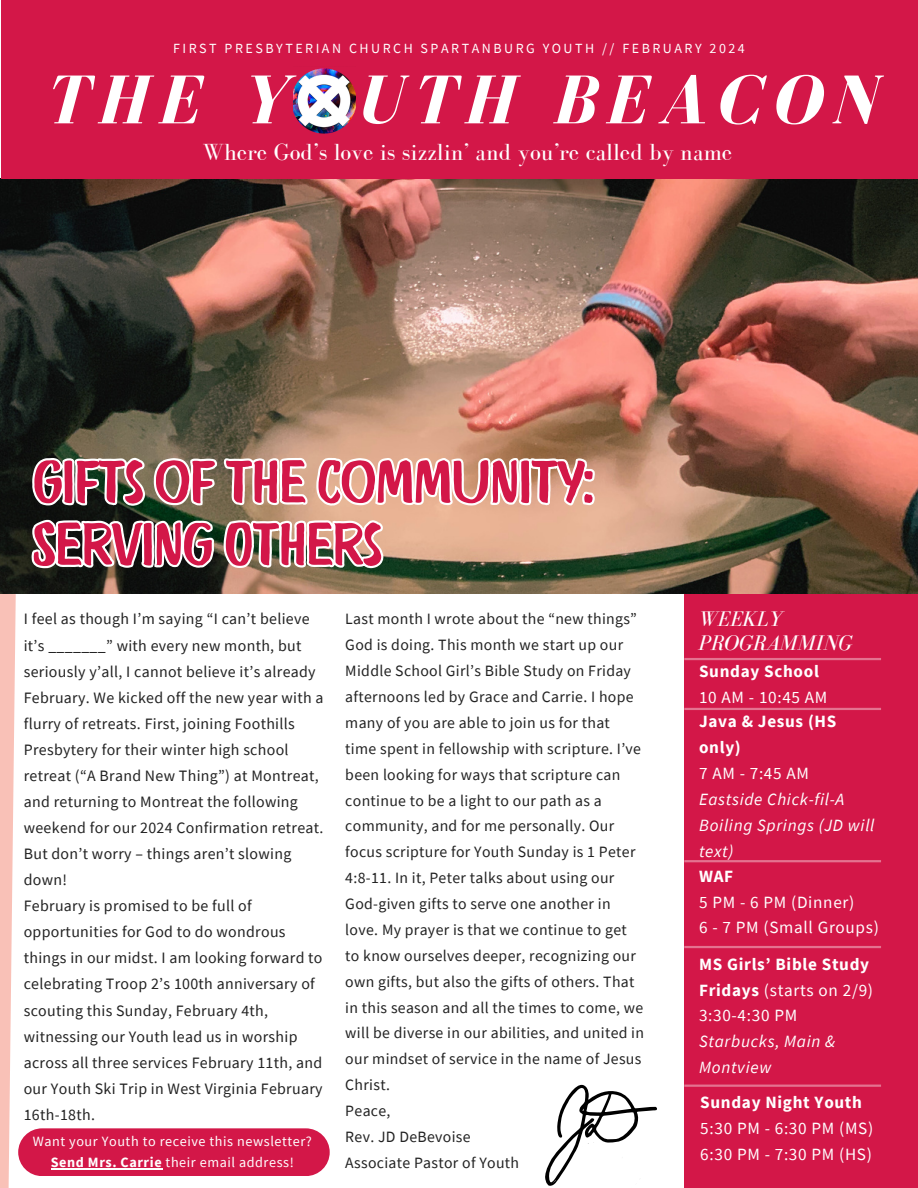
<style>
.page{position:relative;width:918px;height:1188px;background:#fff}
.page>*{position:absolute;margin:0;border:0;box-sizing:border-box;transform-origin:0 0}
.t1{font:italic 700 71.1px "Bodoni FLF";letter-spacing:.14em;color:#fff}
.t2{font:58.2px/62.4px "Quotes Caps";color:#d31748}
.t3{font:24px "Bodoni FLF";color:#fff}
.t4{font:italic 21.75px/23.2px "Bodoni FLF";color:#fff}
.t5{font:700 17.1px/25.8px "Source Sans Pro";letter-spacing:.04em;color:#fff}
.t6{font:17.1px/25.8px "Source Sans Pro";letter-spacing:.04em;color:#fff}
.t7{font:italic 17.1px/25.8px "Source Sans Pro";letter-spacing:.04em;color:#fff}
.t8{font:15.9px/26.1px "Source Sans Pro";letter-spacing:.02em;color:#222}
.t9{font:15.75px/25.8px "Source Sans Pro";letter-spacing:.02em;color:#222}
.t10{font:14.25px/21.3px "Source Sans Pro";letter-spacing:.04em;color:#fff;text-align:center}
.t11{font:13.95px "Source Sans Pro";letter-spacing:.18em;color:#fff}
.s1{font-weight:400}
.s2{font-weight:700;font-style:normal}
.s3{font-style:normal}
.s4{font-weight:700}
.s5{font-weight:400;font-style:italic}
</style>
<div class="page">
<div style="left:684px;top:594px;width:234px;height:594px;background:#d31748"></div>
<hr style="left:684px;top:708px;width:197px;height:2px;background:#fefefe">
<img style="left:0;top:179px;width:918px;height:415px">
<div style="left:1px;top:0;width:917px;height:178px;background:#d31748"></div>
<img style="left:293px;top:68px;width:63px;height:66px">
<svg style="left:545px;top:1084px;width:112px;height:102px"></svg>
<hr style="left:684px;top:658px;width:197px;height:2px;background:#fefefe">
<hr style="left:684px;top:860px;width:197px;height:2px;background:#fefefe">
<hr style="left:684px;top:946px;width:197px;height:2px;background:#fefefe">
<hr style="left:684px;top:1085px;width:197px;height:2px;background:#fefefe">
<svg style="left:0;top:586px;width:16px;height:602px"></svg>
<div style="left:18px;top:1128px;width:312px;height:48px;background:#d31748;border-radius:24px"></div>
<img style="left:30px;top:291px;width:568px;height:303px">
<svg style="left:29px;top:387px;width:358px;height:207px"></svg>
<hr style="left:51px;top:1168px;width:111px;height:1px;background:#fff">
<h6 class="t11" style="left:173px;top:39px;width:573px">FIRST PRESBYTERIAN CHURCH SPARTANBURG YOUTH // FEBRUARY 2024</h6>
<p class="t1" style="left:44px;top:62px;width:832px">THE YOUTH BEACON</p>
<h5 class="t3" style="left:202px;top:139px;width:531px">Where God’s love is sizzlin’ and you’re called by name</h5>
<h2 class="t2" style="left:33px;top:450px;width:561px">GIFTS OF THE COMMUNITY:<br>SERVING OTHERS</h2>
<p class="t8" style="left:24px;top:606px;width:301px">I feel as though I’m saying “I can’t believe it’s _______” with every new month, but seriously y’all, I cannot believe it’s already February. We kicked off the new year with a flurry of retreats. First, joining Foothills Presbytery for their winter high school retreat (“A Brand New Thing”) at Montreat, and returning to Montreat the following weekend for our 2024 Confirmation retreat.<br>But don’t worry – things aren’t slowing down!<br>February is promised to be full of opportunities for God to do wondrous things in our midst. I am looking forward to celebrating Troop 2’s 100th anniversary of scouting this Sunday, February 4th, witnessing our Youth lead us in worship across all three services February 11th, and our Youth Ski Trip in West Virginia February 16th-18th.</p>
<h3 class="t4" style="left:699px;top:607px;width:155px">WEEKLY<br>PROGRAMMING</h3>
<p class="t9" style="left:345px;top:606px;width:300px">Last month I wrote about the “new things” God is doing. This month we start up our Middle School Girl’s Bible Study on Friday afternoons led by Grace and Carrie. I hope many of you are able to join us for that time spent in fellowship with scripture. I’ve been looking for ways that scripture can continue to be a light to our path as a community, and for me personally. Our focus scripture for Youth Sunday is 1 Peter 4:8-11. In it, Peter talks about using our God-given gifts to serve one another in love. My prayer is that we continue to get to know ourselves deeper, recognizing our own gifts, but also the gifts of others. That in this season and all the times to come, we will be diverse in our abilities, and united in our mindset of service in the name of Jesus Christ.<br>Peace,<br>Rev. JD DeBevoise<br>Associate Pastor of Youth</p>
<h5 class="t5" style="left:699px;top:658px;width:130px">Sunday School<br><span class="s1">10 AM - 10:45 AM</span></h5>
<h4 class="t7" style="left:699px;top:708px;width:177px"><span class="s2">Java &amp; Jesus (HS only)<br></span><span class="s3">7 AM - 7:45 AM<br></span>Eastside Chick-fil-A<br>Boiling Springs (JD will text)</h4>
<h5 class="t6" style="left:699px;top:863px;width:181px"><span class="s4">WAF<br></span>5 PM - 6 PM (Dinner)<br>6 - 7 PM (Small Groups)</h5>
<h5 class="t5" style="left:699px;top:951px;width:176px">MS Girls’ Bible Study<br>Fridays <span class="s1">(starts on 2/9)<br>3:30-4:30 PM<br></span><span class="s5">Starbucks, Main &amp;<br>Montview</span></h5>
<h5 class="t6" style="left:700px;top:1089px;width:175px"><span class="s4">Sunday Night Youth<br></span>5:30 PM - 6:30 PM (MS)<br>6:30 PM - 7:30 PM (HS)</h5>
<h5 class="t10" style="left:33px;top:1130px;width:281px">Want your Youth to receive this newsletter?<br><span class="s4">Send Mrs. Carrie</span> their email address!</h5>
</div>
